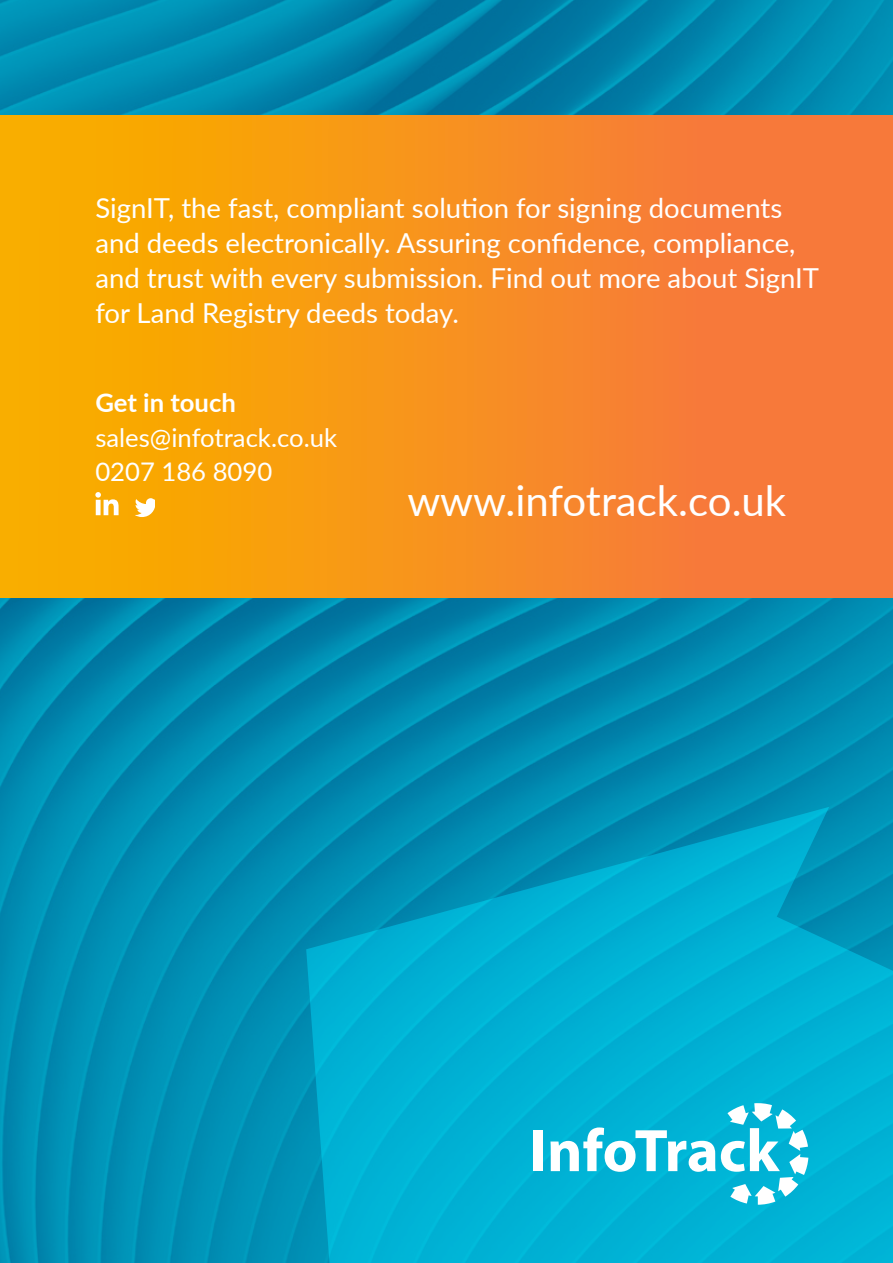
<style>
.page{position:relative;width:893px;height:1263px;background:#fff}
.page>*{position:absolute;margin:0;border:0;box-sizing:border-box;transform-origin:0 0}
.t1{font:42px "Lato";color:#fff}
.t2{font:27.45px/35.1px "Lato";color:#fff}
.t3{font:25.65px/34.8px "Lato";color:#fff}
.t4{font:700 25.65px "Lato";color:#fff}
</style>
<div class="page">
<img style="left:0;top:0;width:893px;height:1263px">
<svg style="left:306px;top:807px;width:587px;height:456px;background:#00a9cd"></svg>
<div style="left:534px;top:1130px;width:9px;height:41px;background:#fff"></div>
<svg style="left:550px;top:1103px;width:258px;height:102px"></svg>
<div style="left:0;top:115px;width:893px;height:482px;background:linear-gradient(to right,#f9b100,#f67145)"></div>
<svg style="left:135px;top:498px;width:19px;height:19px"></svg>
<svg style="left:95px;top:492px;width:24px;height:23px"></svg>
<p class="t2" style="left:95px;top:189px;width:725px">SignIT, the fast, compliant solution for signing documents and deeds electronically. Assuring confidence, compliance, and trust with every submission. Find out more about SignIT for Land Registry deeds today.</p>
<p class="t4" style="left:95px;top:383px;width:142px">Get in touch</p>
<p class="t3" style="left:95px;top:419px;width:243px">sales@infotrack.co.uk<br>0207 186 8090</p>
<h1 class="t1" style="left:407px;top:471px;width:380px">www.infotrack.co.uk</h1>
</div>
